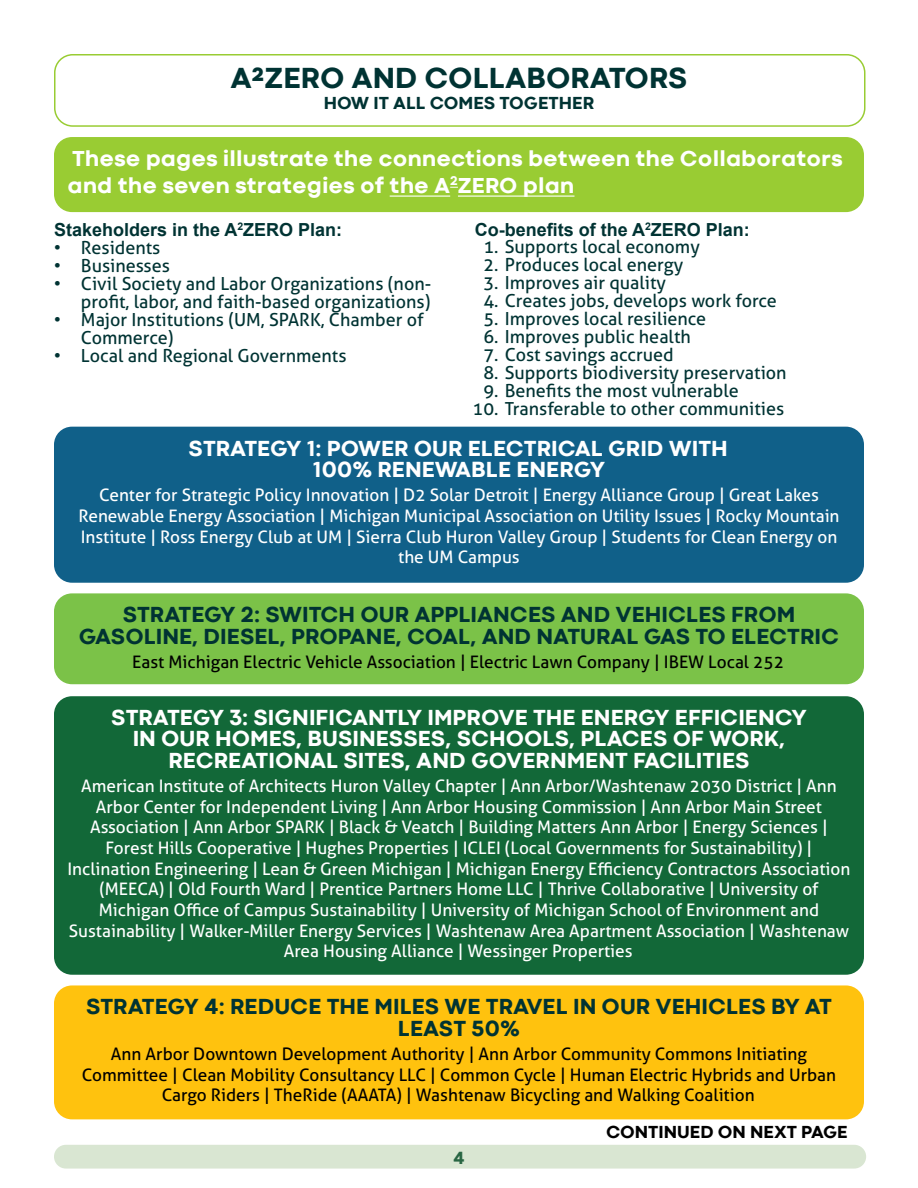
<style>
.page{position:relative;width:918px;height:1188px;background:#fff}
.page>*{position:absolute;margin:0;border:0;box-sizing:border-box;transform-origin:0 0}
.t1{font:800 30px "Codec Cold";color:#033}
.t2{font:800 22.5px/21.3px "Codec Cold";color:#fff;text-align:center}
.t3{font:800 22.5px/21.6px "Codec Cold";color:#033;text-align:center}
.t4{font:800 22.35px/26.8px "Codec Cold";color:#fff}
.t5{font:18px/18px "Aller";color:#033;text-align:right}
.t6{font:700 18px "Arial";color:#033}
.t7{font:800 18px "Codec Cold";color:#033}
.t8{font:800 18px "Codec Cold";color:#000}
.t9{font:800 18px "Codec Cold";color:#296643}
.t10{font:17.25px/20.7px "Aller";color:#fff;text-align:center}
.t11{font:17.25px/20.7px "Aller";color:#000;text-align:center}
</style>
<div class="page">
<div style="left:54px;top:1145px;width:812px;height:24px;background:#d9e6d2;border-radius:12px"></div>
<div style="left:54px;top:54px;width:812px;height:73px;border:2px solid #9c3;border-radius:18px"></div>
<div style="left:54px;top:137px;width:810px;height:75px;background:#9c3;border-radius:18px"></div>
<hr style="left:390px;top:196px;width:60px;height:1px;background:#fff">
<hr style="left:458px;top:196px;width:116px;height:1px;background:#fff">
<div style="left:54px;top:427px;width:810px;height:156px;background:#106089;border-radius:18px"></div>
<div style="left:54px;top:593px;width:810px;height:91px;background:#7bc248;border-radius:18px"></div>
<div style="left:54px;top:985px;width:810px;height:134px;background:#ffc20e;border-radius:18px"></div>
<div style="left:54px;top:696px;width:810px;height:279px;background:#126838;border-radius:18px"></div>
<h1 class="t1" style="left:230px;top:59px;width:459px">A2ZERO AND COLLABORATORS</h1>
<p class="t7" style="left:324px;top:92px;width:272px">HOW IT ALL COMES TOGETHER</p>
<p class="t4" style="left:68px;top:145px;width:777px">These pages illustrate the connections between the Collaborators and the seven strategies of the A<sup>2</sup>ZERO plan</p>
<p class="t6" style="left:54px;top:217px;width:290px">Stakeholders in the A<sup>2</sup>ZERO Plan:</p>
<p class="t5" style="left:54px;top:239px;width:108px">• Residents</p>
<p class="t5" style="left:54px;top:257px;width:117px">• Businesses</p>
<p class="t5" style="left:54px;top:275px;width:379px">• Civil Society and Labor Organizations (non&shy;profit, labor, and faith-based organizations)</p>
<p class="t5" style="left:81px;top:311px;width:344px;text-align:left;text-indent:-27px">• Major Institutions (UM, SPARK, Chamber of<br>Commerce)</p>
<p class="t5" style="left:54px;top:347px;width:294px">• Local and Regional Governments</p>
<p class="t6" style="left:475px;top:217px;width:277px">Co-benefits of the A<sup>2</sup>ZERO Plan:</p>
<p class="t5" style="left:483px;top:237px;width:218px">1. Supports local economy</p>
<p class="t5" style="left:483px;top:255px;width:201px">2. Produces local energy</p>
<p class="t5" style="left:483px;top:273px;width:184px">3. Improves air quality</p>
<p class="t5" style="left:483px;top:291px;width:295px">4. Creates jobs, develops work force</p>
<p class="t5" style="left:483px;top:309px;width:224px">5. Improves local resilience</p>
<p class="t5" style="left:483px;top:327px;width:209px">6. Improves public health</p>
<p class="t5" style="left:483px;top:345px;width:192px">7. Cost savings accrued</p>
<p class="t5" style="left:483px;top:363px;width:305px">8. Supports biodiversity preservation</p>
<p class="t5" style="left:483px;top:381px;width:257px">9. Benefits the most vulnerable</p>
<p class="t5" style="left:473px;top:399px;width:313px">10. Transferable to other communities</p>
<h2 class="t2" style="left:189px;top:437px;width:541px">STRATEGY 1: POWER OUR ELECTRICAL GRID WITH<br>100% RENEWABLE ENERGY</h2>
<p class="t10" style="left:78px;top:485px;width:763px">Center for Strategic Policy Innovation | D2 Solar Detroit | Energy Alliance Group | Great Lakes Renewable Energy Association | Michigan Municipal Association on Utility Issues | Rocky Mountain Institute | Ross Energy Club at UM | Sierra Club Huron Valley Group | Students for Clean Energy on the UM Campus</p>
<h2 class="t3" style="left:79px;top:604px;width:762px">STRATEGY 2: SWITCH OUR APPLIANCES AND VEHICLES FROM<br>GASOLINE, DIESEL, PROPANE, COAL, AND NATURAL GAS TO ELECTRIC</h2>
<p class="t11" style="left:132px;top:651px;width:653px">East Michigan Electric Vehicle Association | Electric Lawn Company | IBEW Local 252</p>
<h2 class="t2" style="left:111px;top:707px;width:697px">STRATEGY 3: SIGNIFICANTLY IMPROVE THE ENERGY EFFICIENCY<br>IN OUR HOMES, BUSINESSES, SCHOOLS, PLACES OF WORK,<br>RECREATIONAL SITES, AND GOVERNMENT FACILITIES</h2>
<p class="t10" style="left:67px;top:775px;width:785px">American Institute of Architects Huron Valley Chapter | Ann Arbor/Washtenaw 2030 District | Ann Arbor Center for Independent Living | Ann Arbor Housing Commission | Ann Arbor Main Street Association | Ann Arbor SPARK | Black &amp; Veatch | Building Matters Ann Arbor | Energy Sciences | Forest Hills Cooperative | Hughes Properties | ICLEI (Local Governments for Sustainability) | Inclination Engineering | Lean &amp; Green Michigan | Michigan Energy Efficiency Contractors Association (MEECA) | Old Fourth Ward | Prentice Partners Home LLC | Thrive Collaborative | University of Michigan Office of Campus Sustainability | University of Michigan School of Environment and Sustainability | Walker-Miller Energy Services | Washtenaw Area Apartment Association | Washtenaw Area Housing Alliance | Wessinger Properties</p>
<h2 class="t3" style="left:86px;top:996px;width:747px">STRATEGY 4: REDUCE THE MILES WE TRAVEL IN OUR VEHICLES BY AT<br>LEAST 50%</h2>
<p class="t11" style="left:82px;top:1044px;width:756px">Ann Arbor Downtown Development Authority | Ann Arbor Community Commons Initiating<br>Committee | Clean Mobility Consultancy LLC | Common Cycle | Human Electric Hybrids and Urban<br>Cargo Riders | TheRide (AAATA) | Washtenaw Bicycling and Walking Coalition</p>
<p class="t9" style="left:453px;top:1147px;width:13px">4</p>
<p class="t8" style="left:606px;top:1121px;width:243px">CONTINUED ON NEXT PAGE</p>
</div>
